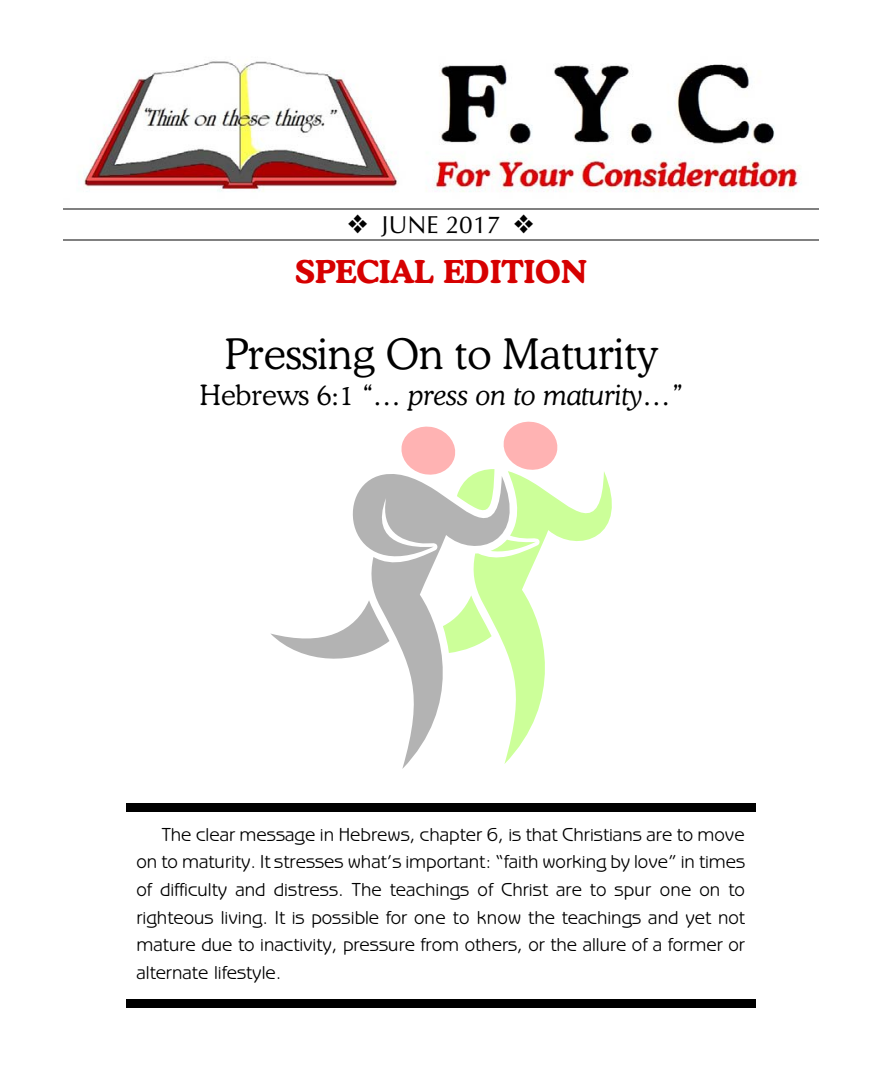
<style>
.page{position:relative;width:882px;height:1071px;background:#fff}
.page>*{position:absolute;margin:0;border:0;box-sizing:border-box;transform-origin:0 0}
.t1{font:300 42px "Cooper BT";color:#000}
.t2{font:300 31.5px "Cooper BT";color:#d60000}
.t3{font:italic 300 28px "Cooper BT";color:#000}
.t4{font:24.5px "CG Omega";letter-spacing:.005em;color:#000}
.t5{font:19.25px/27.7px "Benguiat Gothic IT Cby BT";color:#000;text-align:justify}
.s1{font-style:normal}
</style>
<div class="page">
<img style="left:79px;top:61px;width:723px;height:131px">
<hr style="left:63px;top:208px;width:756px;height:1px;background:#808080">
<hr style="left:63px;top:239px;width:756px;height:1px;background:#808080">
<svg style="left:352px;top:474px;width:120px;height:295px"></svg>
<svg style="left:270px;top:600px;width:119px;height:66px"></svg>
<svg style="left:399px;top:426px;width:95px;height:88px"></svg>
<svg style="left:472px;top:471px;width:140px;height:293px"></svg>
<svg style="left:443px;top:595px;width:49px;height:58px"></svg>
<svg style="left:501px;top:421px;width:59px;height:52px"></svg>
<div style="left:126px;top:803px;width:630px;height:9px;background:#000"></div>
<div style="left:126px;top:999px;width:630px;height:9px;background:#000"></div>
<p class="t4" style="left:382px;top:215px;width:120px">JUNE 2017</p>
<h2 class="t2" style="left:295px;top:259px;width:294px">SPECIAL EDITION</h2>
<h1 class="t1" style="left:225px;top:337px;width:434px">Pressing On to Maturity</h1>
<h3 class="t3" style="left:200px;top:384px;width:484px"><span class="s1">Hebrews 6:1</span> “… press on to maturity…”</h3>
<p class="t5" style="left:136px;top:822px;width:610px;text-indent:25px">The clear message in Hebrews, chapter 6, is that Christians are to move on to maturity. It stresses what’s important: “faith working by love” in times of difficulty and distress. The teachings of Christ are to spur one on to righteous living. It is possible for one to know the teachings and yet not mature due to inactivity, pressure from others, or the allure of a former or alternate lifestyle.</p>
</div>
